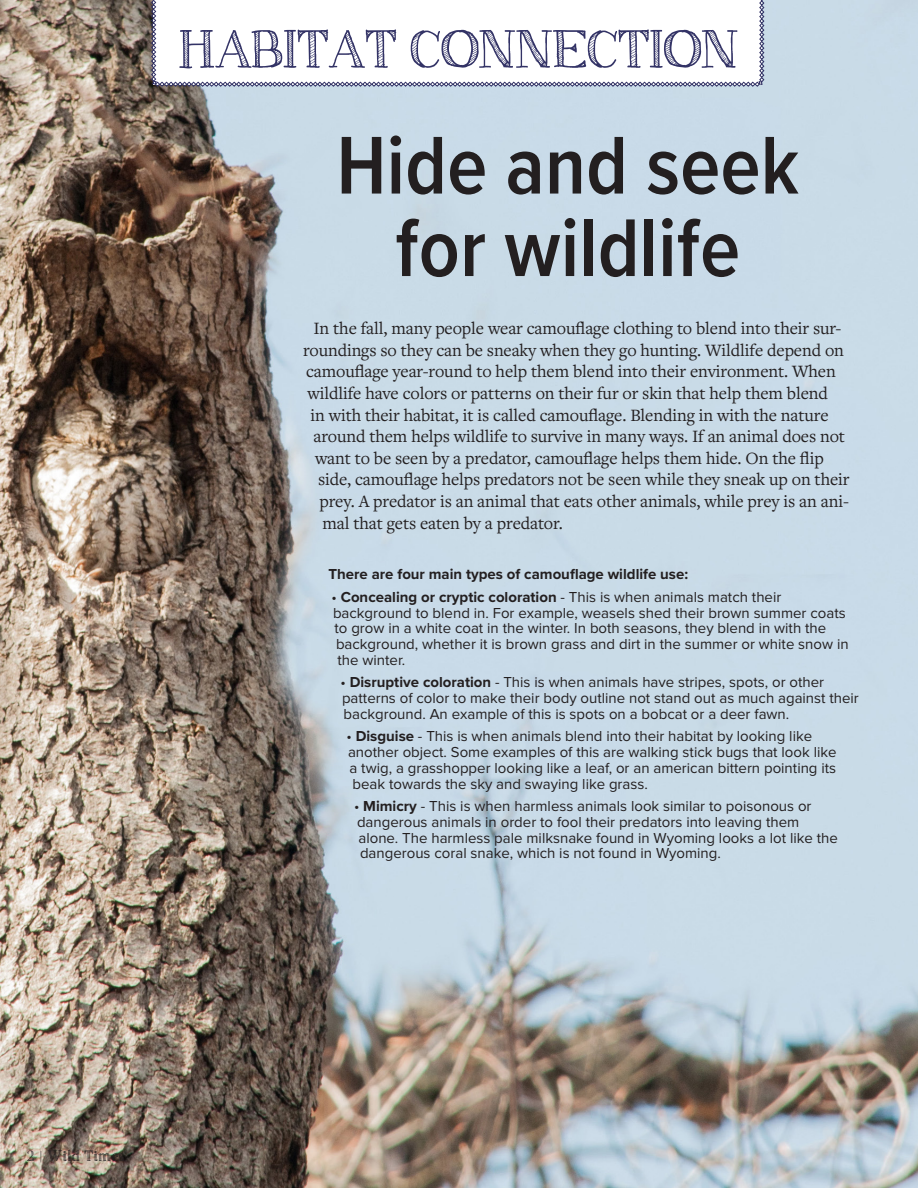
<style>
.page{position:relative;width:918px;height:1188px;background:#fff}
.page>*{position:absolute;margin:0;border:0;box-sizing:border-box;transform-origin:0 0}
.t1{font:600 84.9px/82.5px "Proxima Nova Cond";color:#231f20;text-align:center}
.t2{font:54px "Sketch Serif";color:#336}
.t3{font:18px "Freight Text Pro";letter-spacing:-.005em;color:#231f20}
.t4{font:15px/15.8px "Proxima Nova";color:#231f20}
.t5{font:700 15px "Proxima Nova";color:#231f20}
.t6{font:15px "Sketch Serif";letter-spacing:.045em;color:#231f20}
.s1{font-weight:700}
</style>
<div class="page">
<img style="left:0;top:0;width:918px;height:1188px">
<svg style="left:151px;top:0;width:613px;height:87px"></svg>
<h2 class="t2" style="left:179px;top:21px;width:561px">HABITAT CONNECTION</h2>
<h1 class="t1" style="left:336px;top:126px;width:464px">Hide and seek for wildlife</h1>
<p class="t3" style="left:314px;top:317px;width:530px">In the fall, many people wear camouflage clothing to blend into their sur-</p>
<p class="t3" style="left:303px;top:338px;width:543px">roundings so they can be sneaky when they go hunting. Wildlife depend on</p>
<p class="t3" style="left:306px;top:360px;width:531px">camouflage year-round to help them blend into their environment. When</p>
<p class="t3" style="left:308px;top:381px;width:522px">wildlife have colors or patterns on their fur or skin that help them blend</p>
<p class="t3" style="left:310px;top:403px;width:520px">in with their habitat, it is called camouflage. Blending in with the nature</p>
<p class="t3" style="left:314px;top:425px;width:533px">around them helps wildlife to survive in many ways. If an animal does not</p>
<p class="t3" style="left:315px;top:446px;width:510px">want to be seen by a predator, camouflage helps them hide. On the flip</p>
<p class="t3" style="left:318px;top:468px;width:533px">side, camouflage helps predators not be seen while they sneak up on their</p>
<p class="t3" style="left:320px;top:489px;width:531px">prey. A predator is an animal that eats other animals, while prey is an ani-</p>
<p class="t3" style="left:322px;top:511px;width:242px">mal that gets eaten by a predator.</p>
<p class="t5" style="left:328px;top:565px;width:361px">There are four main types of camouflage wildlife use:</p>
<p class="t4" style="left:332px;top:590px;width:451px">• <span class="s1">Concealing or cryptic coloration</span> - This is when animals match their</p>
<p class="t4" style="left:333px;top:605px;width:514px">background to blend in. For example, weasels shed their brown summer coats</p>
<p class="t4" style="left:334px;top:621px;width:493px">to grow in a white coat in the winter. In both seasons, they blend in with the</p>
<p class="t4" style="left:336px;top:637px;width:514px">background, whether it is brown grass and dirt in the summer or white snow in</p>
<p class="t4" style="left:338px;top:653px;width:69px">the winter.</p>
<p class="t4" style="left:340px;top:675px;width:520px">• <span class="s1">Disruptive coloration</span> - This is when animals have stripes, spots, or other patterns of color to make their body outline not stand out as much against their background. An example of this is spots on a bobcat or a deer fawn.</p>
<p class="t4" style="left:346px;top:729px;width:467px">• <span class="s1">Disguise</span> - This is when animals blend into their habitat by looking like</p>
<p class="t4" style="left:348px;top:745px;width:490px">another object. Some examples of this are walking stick bugs that look like</p>
<p class="t4" style="left:350px;top:761px;width:488px">a twig, a grasshopper looking like a leaf, or an american bittern pointing its</p>
<p class="t4" style="left:352px;top:776px;width:297px">beak towards the sky and swaying like grass.</p>
<p class="t4" style="left:354px;top:799px;width:485px">• <span class="s1">Mimicry</span> - This is when harmless animals look similar to poisonous or dangerous animals in order to fool their predators into leaving them alone. The harmless pale milksnake found in Wyoming looks a lot like the dangerous coral snake, which is not found in Wyoming.</p>
<p class="t6" style="left:27px;top:1148px;width:99px">2 | Wild Times</p>
</div>
